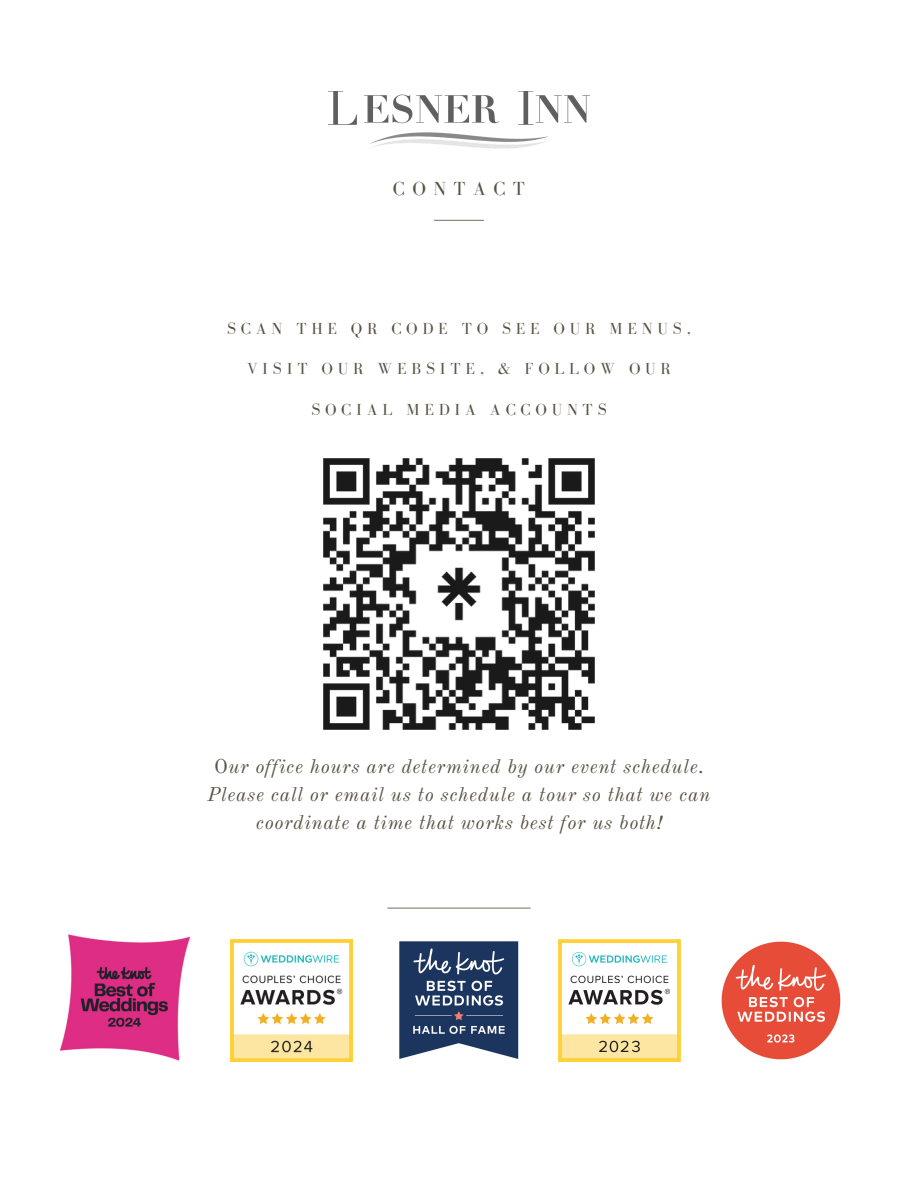
<style>
.page{position:relative;width:918px;height:1188px;background:#fff}
.page>*{position:absolute;margin:0;border:0;box-sizing:border-box;transform-origin:0 0}
.t1{font:italic 19.5px/28.2px "Old Standard";letter-spacing:.035em;color:#585242;text-align:center}
.t2{font:19.5px "Bodoni FLF";letter-spacing:.385em;color:#585242}
.t3{font:16.5px "Bodoni FLF";letter-spacing:.29em;color:#585242}
.s1{font-style:normal}
</style>
<div class="page">
<hr style="left:434px;top:220px;width:50px;height:1px;background:#887d6f">
<hr style="left:387px;top:908px;width:144px;height:1px;background:#887d6f">
<img style="left:329px;top:92px;width:261px;height:57px">
<img style="left:399px;top:941px;width:120px;height:118px">
<img style="left:230px;top:939px;width:123px;height:123px">
<img style="left:323px;top:458px;width:272px;height:272px">
<img style="left:61px;top:934px;width:129px;height:127px">
<img style="left:558px;top:939px;width:123px;height:123px">
<img style="left:721px;top:941px;width:120px;height:119px">
<p class="t2" style="left:393px;top:178px;width:134px">CONTACT</p>
<p class="t3" style="left:227px;top:319px;width:465px">SCAN THE QR CODE TO SEE OUR MENUS,</p>
<p class="t3" style="left:247px;top:360px;width:425px">VISIT OUR WEBSITE, &amp; FOLLOW OUR</p>
<p class="t3" style="left:311px;top:400px;width:297px">SOCIAL MEDIA ACCOUNTS</p>
<p class="t1" style="left:208px;top:752px;width:504px"><span class="s1">O</span>ur office hours are determined by our event schedule.<br>Please call or email us to schedule a tour so that we can coordinate a time that works best for us both!</p>
</div>
